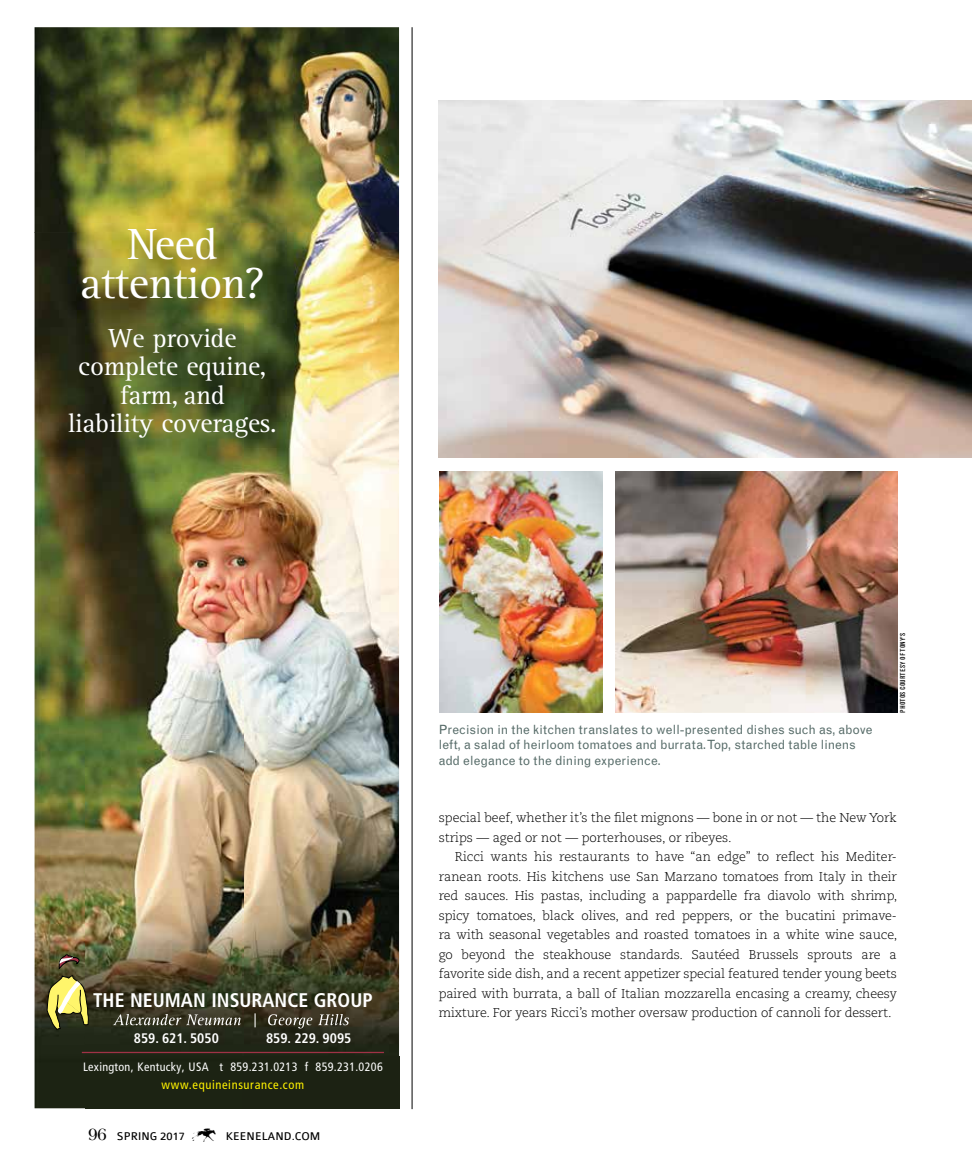
<style>
.page{position:relative;width:972px;height:1175px;background:#fff}
.page>*{position:absolute;margin:0;border:0;box-sizing:border-box;transform-origin:0 0}
.t1{font:45px/39px "Rotis Serif";letter-spacing:-.01em;color:#fff;text-align:center}
.t2{font:27px/28.5px "Rotis Serif";letter-spacing:-.01em;color:#fff;text-align:center}
.t3{font:27px "Keen DB";color:#000}
.t4{font:700 condensed 19.65px "Frutiger";color:#fff}
.t5{font:700 condensed 13.8px "Frutiger";color:#fff}
.t6{font:300 12.75px/19.5px "Caecilia LT Std";color:#000}
.t7{font:12.75px/15.3px "Grotesque MT Std";color:#576c69}
.t8{font:condensed 12.6px "Frutiger";letter-spacing:.05em;color:#fff200}
.t9{font:condensed 12.15px "Frutiger";letter-spacing:.025em;color:#fff}
.t10{font:12px "Colaborate";color:#000}
.t11{font:condensed 6.75px "Grotesque MT Std";letter-spacing:.01em;color:#000;scale:1.11 1}
.s1{font-family:"Americana Std";font-weight:700;font-size:18.15px}
</style>
<div class="page">
<img style="left:35px;top:27px;width:364px;height:205px">
<img style="left:35px;top:232px;width:51px;height:876px">
<img style="left:243px;top:232px;width:156px;height:876px">
<img style="left:86px;top:323px;width:157px;height:785px">
<img style="left:78px;top:223px;width:209px;height:100px">
<svg style="left:47px;top:975px;width:42px;height:54px;background:#9f9a51"></svg>
<svg style="left:59px;top:954px;width:20px;height:15px"></svg>
<hr style="left:82px;top:1051px;width:302px;height:2px;background:#a03246">
<svg style="left:113px;top:1013px;width:236px;height:15px;background:#545243"></svg>
<img style="left:440px;top:471px;width:163px;height:241px">
<img style="left:439px;top:100px;width:533px;height:358px">
<img style="left:616px;top:471px;width:282px;height:241px">
<hr style="left:412px;top:27px;width:1px;height:1082px;background:#000">
<h1 class="t1" style="left:80px;top:226px;width:187px">Need attention?</h1>
<h2 class="t2" style="left:68px;top:324px;width:210px">We provide complete equine, farm, and<br>liability coverages.</h2>
<h3 class="t4" style="left:93px;top:988px;width:281px">THE NEUMAN INSURANCE GROUP</h3>
<p class="t5" style="left:134px;top:1030px;width:87px">859. 621. 5050</p>
<p class="t5" style="left:266px;top:1030px;width:87px">859. 229. 9095</p>
<p class="t9" style="left:83px;top:1059px;width:301px">Lexington, Kentucky, USA t 859.231.0213 f 859.231.0206</p>
<p class="t8" style="left:162px;top:1077px;width:144px">www.equineinsurance.com</p>
<p class="t10" style="left:89px;top:1130px;width:98px"><span class="s1">96</span> SPRING 2017</p>
<h2 class="t3" style="left:192px;top:1121px;width:28px">K</h2>
<p class="t10" style="left:226px;top:1130px;width:96px">KEENELAND.COM</p>
<p class="t7" style="left:439px;top:722px;width:435px">Precision in the kitchen translates to well-presented dishes such as, above left, a salad of heirloom tomatoes and burrata. Top, starched table linens add elegance to the dining experience.</p>
<p class="t11" style="left:899px;top:712px;width:74px;rotate:-90deg">PHOTOS COURTESY OF TONY’S</p>
<p class="t6" style="left:439px;top:808px;width:460px">special beef, whether it’s the filet mignons — bone in or not — the New York strips — aged or not — porterhouses, or ribeyes.</p>
<p class="t6" style="left:439px;top:847px;width:460px;text-align:justify;text-indent:16px">Ricci wants his restaurants to have “an edge” to reflect his Mediter&shy;ranean roots. His kitchens use San Marzano tomatoes from Italy in their red sauces. His pastas, including a pappardelle fra diavolo with shrimp, spicy tomatoes, black olives, and red peppers, or the bucatini primave&shy;ra with seasonal vegetables and roasted tomatoes in a white wine sauce, go beyond the steakhouse standards. Sautéed Brussels sprouts are a favorite side dish, and a recent appetizer special featured tender young beets paired with burrata, a ball of Italian mozzarella encasing a creamy, cheesy mixture. For years Ricci’s mother oversaw production of cannoli for dessert.</p>
</div>
